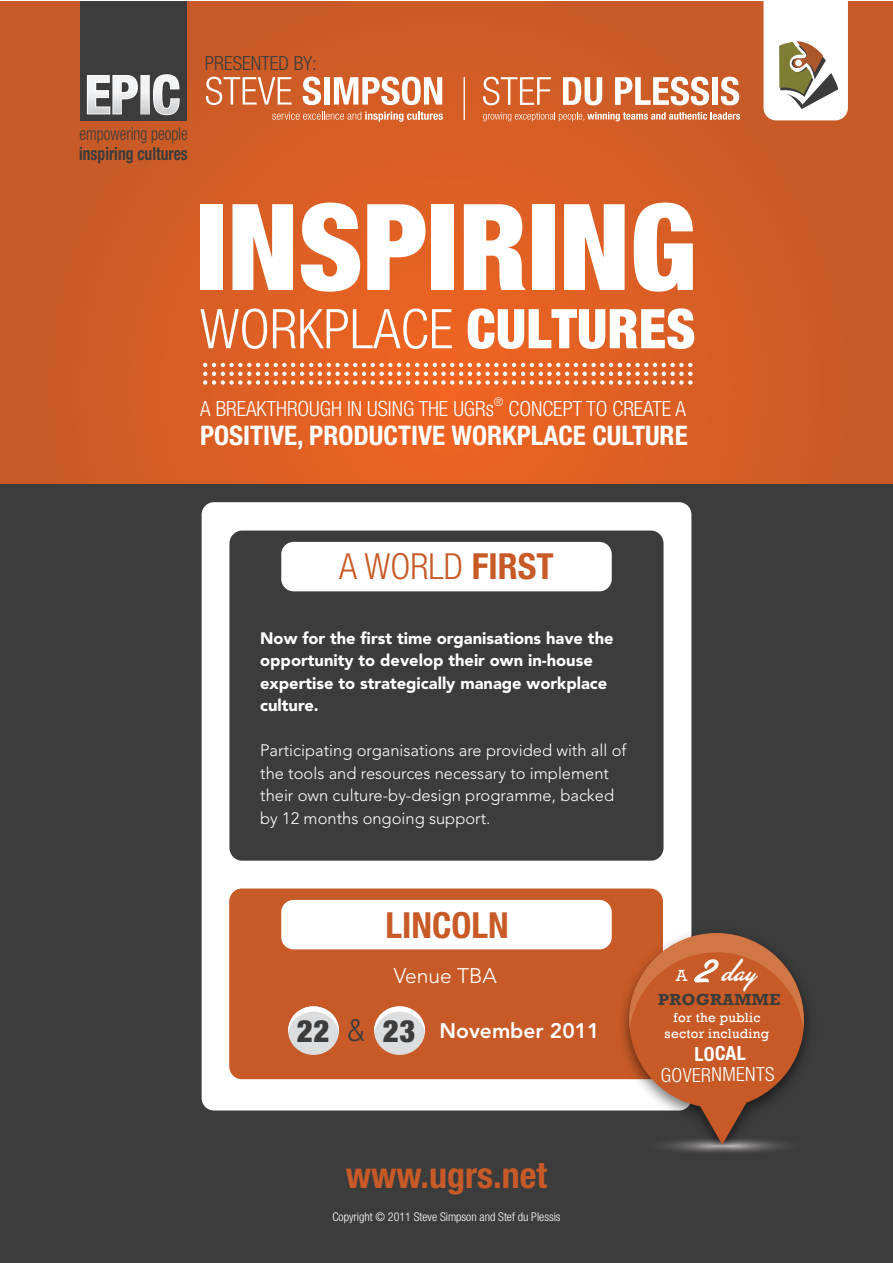
<style>
.page{position:relative;width:893px;height:1263px;background:#fff}
.page>*{position:absolute;margin:0;border:0;box-sizing:border-box;transform-origin:0 0}
.t1{font:900 condensed 120.15px "Helvetica Neue LT Std";color:#fff}
.t2{font:300 condensed 54.75px "Helvetica Neue LT Std";color:#fff}
.t3{font:700 condensed 36px "Helvetica Neue LT Std";color:#c75a27}
.t4{font:300 condensed 36px "Helvetica Neue LT Std";color:#c75a27}
.t5{font:33px "Las Vegas OT Fabulous";color:#fff}
.t6{font:700 condensed 27px "Helvetica Neue LT Std";color:#fff}
.t7{font:300 condensed 21px "Helvetica Neue LT Std";color:#fff}
.t8{font:800 21px "Avenir LT Std";color:#fff}
.t9{font:300 21px "Avenir LT Std";color:#fff}
.t10{font:300 condensed 19.5px "Helvetica Neue LT Std";color:#3c3c3c}
.t11{font:300 condensed 19.5px "Helvetica Neue LT Std";letter-spacing:.015em;color:#fff}
.t12{font:700 condensed 19.5px "Helvetica Neue LT Std";letter-spacing:.015em;color:#fff}
.t13{font:700 condensed 18.15px "Helvetica Neue LT Std";color:#3c3c3c;scale:.86 1}
.t14{font:300 condensed 18px "Helvetica Neue LT Std";color:#3c3c3c;scale:.86 1}
.t15{font:300 16.5px/22.5px "Avenir LT Std";color:#fff}
.t16{font:900 16.5px/22.5px "Avenir LT Std";color:#fff}
.t17{font:700 16.5px "Rockwell";letter-spacing:.015em;color:#3c3c3c}
.t18{font:13.5px/16.5px "Rockwell";letter-spacing:.015em;color:#fff;text-align:center}
.t19{font:300 condensed 12px "Helvetica Neue LT Std";color:#fff}
.s1{font-weight:900}
.s2{font-weight:700}
.s3{font-family:"Helvetica Neue LT Std";font-weight:900;font-stretch:condensed;font-size:30.9px;color:#3c3c3c}
.s4{font-family:"Helvetica Neue LT Std";font-weight:300;font-stretch:condensed;font-size:30.9px;color:#3c3c3c}
.s5{font-family:"Rockwell";font-size:16.5px}
</style>
<div class="page">
<svg style="left:0;top:1px;width:892px;height:484px;background:#d35d25"></svg>
<div style="left:80px;top:1px;width:107px;height:120px;background:#3c3c3c"></div>
<div style="left:140px;top:75px;width:10px;height:39px;border:2px solid #fff"></div>
<svg style="left:86px;top:75px;width:52px;height:40px"></svg>
<svg style="left:141px;top:76px;width:8px;height:38px"></svg>
<svg style="left:153px;top:74px;width:27px;height:42px"></svg>
<svg style="left:763px;top:1px;width:85px;height:119px"></svg>
<div style="left:795px;top:60px;width:7px;height:6px;background:#fff;border-radius:50%"></div>
<hr style="left:464px;top:77px;width:1px;height:43px;background:#fff">
<svg style="left:206px;top:77px;width:86px;height:28px"></svg>
<svg style="left:303px;top:77px;width:18px;height:28px"></svg>
<div style="left:324px;top:77px;width:6px;height:28px;background:#fff"></div>
<svg style="left:334px;top:77px;width:108px;height:28px"></svg>
<svg style="left:272px;top:112px;width:171px;height:10px;background:#df8960"></svg>
<svg style="left:483px;top:77px;width:68px;height:28px"></svg>
<svg style="left:563px;top:77px;width:39px;height:28px"></svg>
<svg style="left:615px;top:77px;width:94px;height:28px"></svg>
<div style="left:712px;top:77px;width:6px;height:28px;background:#fff"></div>
<svg style="left:721px;top:77px;width:18px;height:28px"></svg>
<svg style="left:483px;top:112px;width:257px;height:9px;background:#de8e68"></svg>
<div style="left:0;top:485px;width:892px;height:778px;background:#3c3c3c"></div>
<div style="left:202px;top:502px;width:489px;height:608px;background:#fff;border-radius:12px"></div>
<svg style="left:203px;top:363px;width:489px;height:22px"></svg>
<div style="left:229px;top:888px;width:434px;height:191px;background:#c75a27;border-radius:13px"></div>
<div style="left:229px;top:531px;width:434px;height:330px;background:#3c3c3c;border-radius:13px"></div>
<div style="left:281px;top:542px;width:331px;height:49px;background:#fff;border-radius:12px"></div>
<div style="left:281px;top:900px;width:331px;height:49px;background:#fff;border-radius:12px"></div>
<div style="left:288px;top:1006px;width:51px;height:49px;background:#dcdddf;border-radius:50%"></div>
<svg style="left:288px;top:1006px;width:51px;height:27px"></svg>
<div style="left:374px;top:1006px;width:51px;height:49px;background:#dcdddf;border-radius:50%"></div>
<svg style="left:374px;top:1006px;width:51px;height:27px"></svg>
<img style="left:613px;top:922px;width:79px;height:189px">
<svg style="left:629px;top:933px;width:178px;height:220px"></svg>
<p class="t10" style="left:205px;top:52px;width:113px">PRESENTED BY:</p>
<p class="t14" style="left:80px;top:123px;width:127px">empowering people</p>
<p class="t13" style="left:79px;top:142px;width:128px">inspiring cultures</p>
<h1 class="t1" style="left:196px;top:173px;width:502px">INSPIRING</h1>
<h2 class="t2" style="left:200px;top:297px;width:497px">WORKPLACE <span class="s1">CULTURES</span></h2>
<p class="t7" style="left:200px;top:396px;width:295px">A BREAKTHROUGH IN USING THE UGRs</p>
<p class="t19" style="left:494px;top:395px;width:11px">®</p>
<p class="t7" style="left:508px;top:396px;width:179px">CONCEPT TO CREATE A</p>
<h3 class="t6" style="left:200px;top:419px;width:489px">POSITIVE, PRODUCTIVE WORKPLACE CULTURE</h3>
<h3 class="t4" style="left:339px;top:546px;width:216px">A WORLD <span class="s2">FIRST</span></h3>
<p class="t16" style="left:260px;top:627px;width:355px">Now for the first time organisations have the opportunity to develop their own in-house expertise to strategically manage workplace culture.</p>
<p class="t15" style="left:260px;top:739px;width:368px">Participating organisations are provided with all of the tools and resources necessary to implement their own culture-by-design programme, backed by 12 months ongoing support.</p>
<h3 class="t3" style="left:385px;top:903px;width:125px">LINCOLN</h3>
<p class="t9" style="left:394px;top:963px;width:105px">Venue TBA</p>
<p class="t8" style="left:297px;top:1018px;width:304px"><span class="s3">22</span> <span class="s4">&amp;</span> <span class="s3">23</span> November 2011</p>
<h3 class="t3" style="left:346px;top:1154px;width:203px">www.ugrs.net</h3>
<p class="t19" style="left:332px;top:1209px;width:230px">Copyright © 2011 Steve Simpson and Stef du Plessis</p>
<h3 class="t5" style="left:676px;top:952px;width:80px"><span class="s5">A</span> 2day</h3>
<p class="t17" style="left:658px;top:989px;width:124px">PROGRAMME</p>
<p class="t18" style="left:665px;top:1008px;width:106px">for the public sector including</p>
<p class="t12" style="left:694px;top:1042px;width:53px">LOCAL</p>
<p class="t11" style="left:661px;top:1063px;width:115px">GOVERNMENTS</p>
</div>
